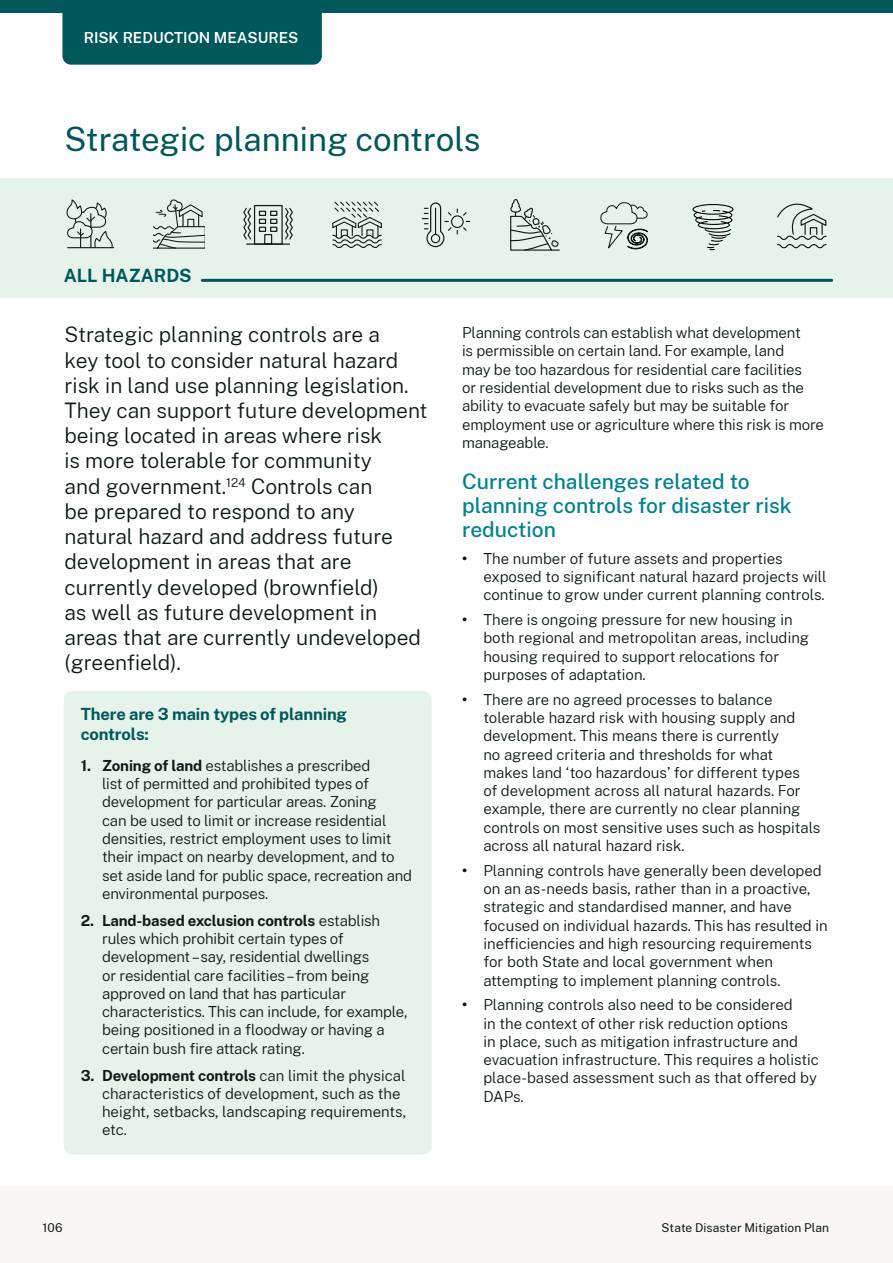
<style>
.page{position:relative;width:893px;height:1263px;background:#fff}
.page>*{position:absolute;margin:0;border:0;box-sizing:border-box;transform-origin:0 0}
.Heading_1A_sml{font:33px "Public Sans";color:#00585a}
.Intro_Copy_SML{font:300 21px/25.2px "Public Sans";color:#0f1a18}
.Heading_3__H3{font:500 21px/24px "Public Sans";color:#008291}
.t1{font:700 18px "Public Sans";color:#00585a}
.Body{font:700 16.5px/19.8px "Public Sans";letter-spacing:-.01em;color:#00585a}
.Level_1_numbered_bullet{font:300 15px/18.3px "Public Sans";letter-spacing:-.005em;color:#0f1a18}
.Body-2{font:300 15px/18.3px "Public Sans";letter-spacing:-.01em;color:#0f1a18}
.t2{font:600 15px "Public Sans";color:#fff}
.t3{font:12px "Public Sans";letter-spacing:.005em;color:#0f1a18}
.s1{font-weight:700}
</style>
<div class="page">
<div style="left:0;top:1186px;width:893px;height:77px;background:#f8f7f6"></div>
<div style="left:0;top:0;width:893px;height:13px;background:#00585a"></div>
<div style="left:62px;top:13px;width:260px;height:52px;background:#00585a"></div>
<div style="left:64px;top:691px;width:368px;height:463px;background:#e6f3eb;border-radius:9px"></div>
<div style="left:0;top:179px;width:893px;height:119px;background:#e6f3eb"></div>
<hr style="left:68px;top:247px;width:46px;height:1px;background:#0f1a18">
<svg style="left:66px;top:199px;width:47px;height:50px"></svg>
<svg style="left:154px;top:200px;width:50px;height:49px"></svg>
<svg style="left:692px;top:204px;width:41px;height:46px"></svg>
<svg style="left:777px;top:203px;width:50px;height:46px"></svg>
<svg style="left:600px;top:202px;width:48px;height:48px"></svg>
<svg style="left:510px;top:199px;width:50px;height:52px"></svg>
<svg style="left:332px;top:201px;width:50px;height:47px"></svg>
<div style="left:254px;top:205px;width:29px;height:40px;border:1px solid #0f1a18"></div>
<hr style="left:247px;top:243px;width:43px;height:2px;background:#0f1a18">
<svg style="left:259px;top:211px;width:18px;height:21px"></svg>
<svg style="left:243px;top:207px;width:8px;height:33px"></svg>
<svg style="left:285px;top:207px;width:8px;height:33px"></svg>
<div style="left:264px;top:234px;width:8px;height:11px;border:1px solid #0f1a18"></div>
<svg style="left:422px;top:202px;width:48px;height:46px"></svg>
<hr style="left:202px;top:279px;width:630px;height:3px;background:#00585a">
<p class="t2" style="left:84px;top:27px;width:216px">RISK REDUCTION MEASURES</p>
<h2 class="Heading_1A_sml" style="left:65px;top:116px;width:418px">Strategic planning controls</h2>
<p class="t1" style="left:64px;top:263px;width:129px">ALL HAZARDS</p>
<p class="Intro_Copy_SML" style="left:65px;top:321px;width:365px">Strategic planning controls are a<br>key tool to consider natural hazard risk in land use planning legislation.<br>They can support future development being located in areas where risk<br>is more tolerable for community<br>and government.<sup>124</sup> Controls can<br>be prepared to respond to any natural hazard and address future development in areas that are currently developed (brownfield)<br>as well as future development in areas that are currently undeveloped (greenfield).</p>
<p class="Body" style="left:81px;top:703px;width:268px">There are 3 main types of planning controls:</p>
<p class="Level_1_numbered_bullet" style="left:102px;top:755px;width:312px;text-indent:-21px"><span class="s1">1. Zoning of land</span> establishes a prescribed<br>list of permitted and prohibited types of development for particular areas. Zoning<br>can be used to limit or increase residential densities, restrict employment uses to limit their impact on nearby development, and to set aside land for public space, recreation and environmental purposes.</p>
<p class="Level_1_numbered_bullet" style="left:102px;top:910px;width:307px;text-indent:-21px"><span class="s1">2. Land-based exclusion controls</span> establish rules which prohibit certain types of development –say, residential dwellings<br>or residential care facilities –from being approved on land that has particular characteristics. This can include, for example, being positioned in a floodway or having a certain bush fire attack rating.</p>
<p class="Level_1_numbered_bullet" style="left:102px;top:1065px;width:306px;text-indent:-21px"><span class="s1">3. Development controls</span> can limit the physical characteristics of development, such as the height, setbacks, landscaping requirements, etc.</p>
<p class="Body-2" style="left:462px;top:323px;width:363px">Planning controls can establish what development<br>is permissible on certain land. For example, land<br>may be too hazardous for residential care facilities<br>or residential development due to risks such as the ability to evacuate safely but may be suitable for employment use or agriculture where this risk is more manageable.</p>
<h3 class="Heading_3__H3" style="left:462px;top:468px;width:331px">Current challenges related to planning controls for disaster risk reduction</h3>
<p class="Level_1_numbered_bullet" style="left:483px;top:548px;width:345px;text-indent:-21px"><span class="s1">•</span> The number of future assets and properties exposed to significant natural hazard projects will continue to grow under current planning controls.</p>
<p class="Level_1_numbered_bullet" style="left:483px;top:610px;width:327px;text-indent:-21px"><span class="s1">•</span> There is ongoing pressure for new housing in both regional and metropolitan areas, including housing required to support relocations for purposes of adaptation.</p>
<p class="Level_1_numbered_bullet" style="left:483px;top:689px;width:339px;text-indent:-21px"><span class="s1">•</span> There are no agreed processes to balance tolerable hazard risk with housing supply and development. This means there is currently<br>no agreed criteria and thresholds for what makes land ‘too hazardous’ for different types<br>of development across all natural hazards. For example, there are currently no clear planning controls on most sensitive uses such as hospitals across all natural hazard risk.</p>
<p class="Level_1_numbered_bullet" style="left:483px;top:860px;width:346px;text-indent:-21px"><span class="s1">•</span> Planning controls have generally been developed on an as-needs basis, rather than in a proactive, strategic and standardised manner, and have focused on individual hazards. This has resulted in inefficiencies and high resourcing requirements for both State and local government when attempting to implement planning controls.</p>
<p class="Level_1_numbered_bullet" style="left:483px;top:995px;width:337px;text-indent:-21px"><span class="s1">•</span> Planning controls also need to be considered<br>in the context of other risk reduction options<br>in place, such as mitigation infrastructure and evacuation infrastructure. This requires a holistic place-based assessment such as that offered by DAPs.</p>
<p class="t3" style="left:43px;top:1219px;width:21px">106</p>
<p class="t3" style="left:661px;top:1219px;width:169px">State Disaster Mitigation Plan</p>
</div>
